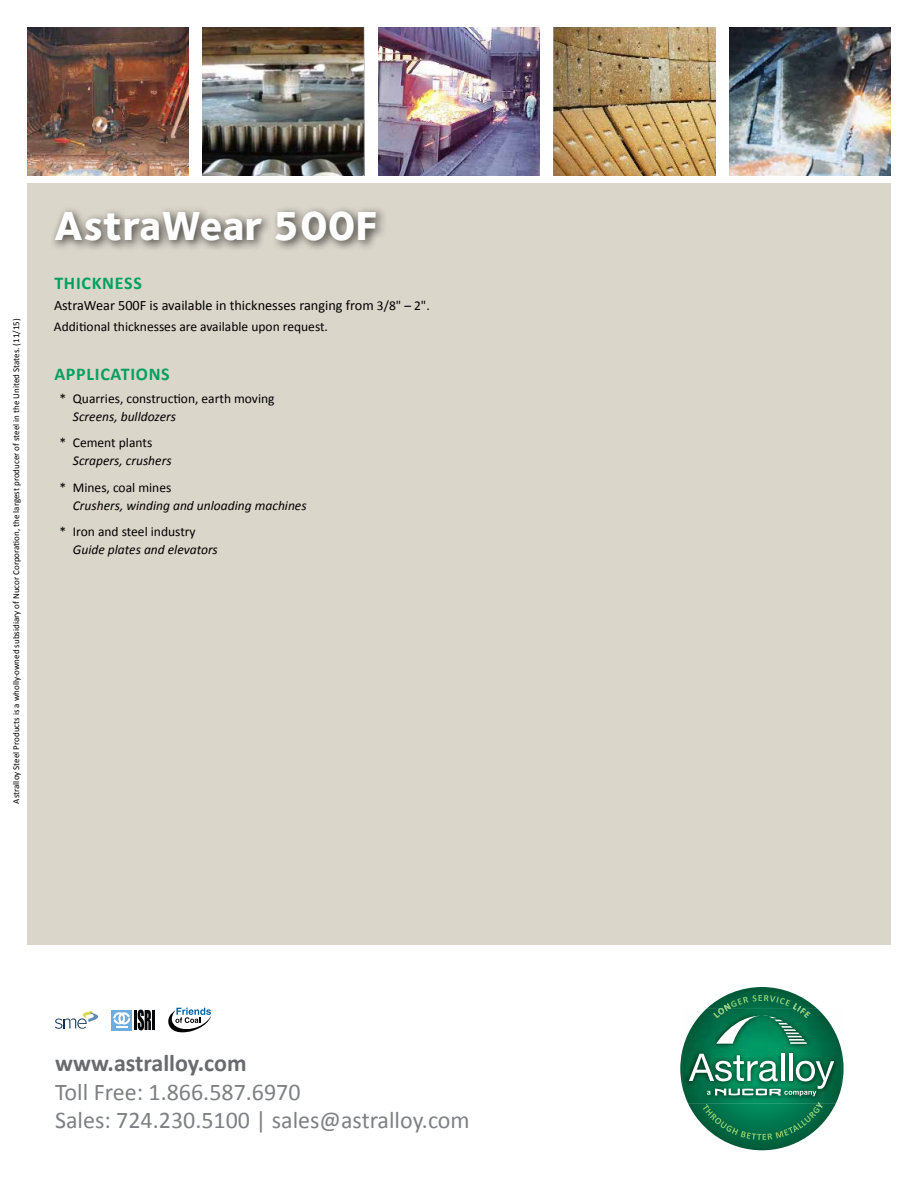
<style>
.page{position:relative;width:918px;height:1188px;background:#fff}
.page>*{position:absolute;margin:0;border:0;box-sizing:border-box;transform-origin:0 0}
.t1{font:800 42px "Foundry Sterling";color:#fff}
.t2{font:24px/28.8px "Calibri";color:#7e8083}
.t3{font:700 24px "Calibri";color:#696a6d}
.t4{font:700 18px "Calibri";letter-spacing:.04em;color:#00a160}
.t5{font:14.25px "Calibri";color:#000}
.t6{font:13.5px "Calibri";color:#000}
.t7{font:italic 13.5px "Calibri";color:#000}
.t8{font:9px "Calibri";color:#000}
.s1{font-size:13.5px}
</style>
<div class="page">
<div style="left:27px;top:183px;width:864px;height:762px;background:#dbd6ca"></div>
<svg style="left:680px;top:987px;width:164px;height:163px"></svg>
<svg style="left:168px;top:1008px;width:43px;height:24px"></svg>
<hr style="left:134px;top:1010px;width:3px;height:20px;background:#040607">
<svg style="left:138px;top:1010px;width:13px;height:20px"></svg>
<hr style="left:152px;top:1010px;width:3px;height:20px;background:#040607">
<div style="left:111px;top:1010px;width:21px;height:20px;background:#6dacde"></div>
<svg style="left:113px;top:1012px;width:17px;height:16px"></svg>
<svg style="left:55px;top:1011px;width:43px;height:18px"></svg>
<img style="left:27px;top:27px;width:162px;height:149px">
<img style="left:202px;top:27px;width:162px;height:149px">
<img style="left:378px;top:27px;width:162px;height:149px">
<img style="left:729px;top:27px;width:162px;height:149px">
<img style="left:554px;top:27px;width:162px;height:149px">
<div style="left:49px;top:206px;width:339px;height:46px;background:#000;opacity:.75"></div>
<p class="t8" style="left:10px;top:804px;width:487px;rotate:-90deg">Astralloy Steel Products is a wholly-owned subsidiary of Nucor Corporation, the largest producer of steel in the United States. (11/15)</p>
<h1 class="t1" style="left:54px;top:196px;width:325px">AstraWear 500F</h1>
<h3 class="t4" style="left:54px;top:272px;width:89px">THICKNESS</h3>
<p class="t5" style="left:54px;top:297px;width:377px">AstraWear 500F is available in thicknesses ranging from <span class="s1">3/8" – 2".</span></p>
<p class="t6" style="left:54px;top:318px;width:276px">Additional thicknesses are available upon request.</p>
<h3 class="t4" style="left:54px;top:362px;width:117px">APPLICATIONS</h3>
<p class="t6" style="left:59px;top:390px;width:217px">* Quarries, construction, earth moving</p>
<p class="t7" style="left:73px;top:408px;width:105px">Screens, bulldozers</p>
<p class="t6" style="left:59px;top:434px;width:94px">* Cement plants</p>
<p class="t7" style="left:73px;top:452px;width:100px">Scrapers, crushers</p>
<p class="t6" style="left:59px;top:479px;width:113px">* Mines, coal mines</p>
<p class="t7" style="left:73px;top:496px;width:235px">Crushers, winding and unloading machines</p>
<p class="t6" style="left:59px;top:523px;width:138px">* Iron and steel industry</p>
<p class="t7" style="left:73px;top:540px;width:147px">Guide plates and elevators</p>
<h2 class="t3" style="left:55px;top:1048px;width:193px">www.astralloy.com</h2>
<h2 class="t2" style="left:55px;top:1077px;width:416px">Toll Free: 1.866.587.6970<br>Sales: 724.230.5100 | sales@astralloy.com</h2>
</div>
